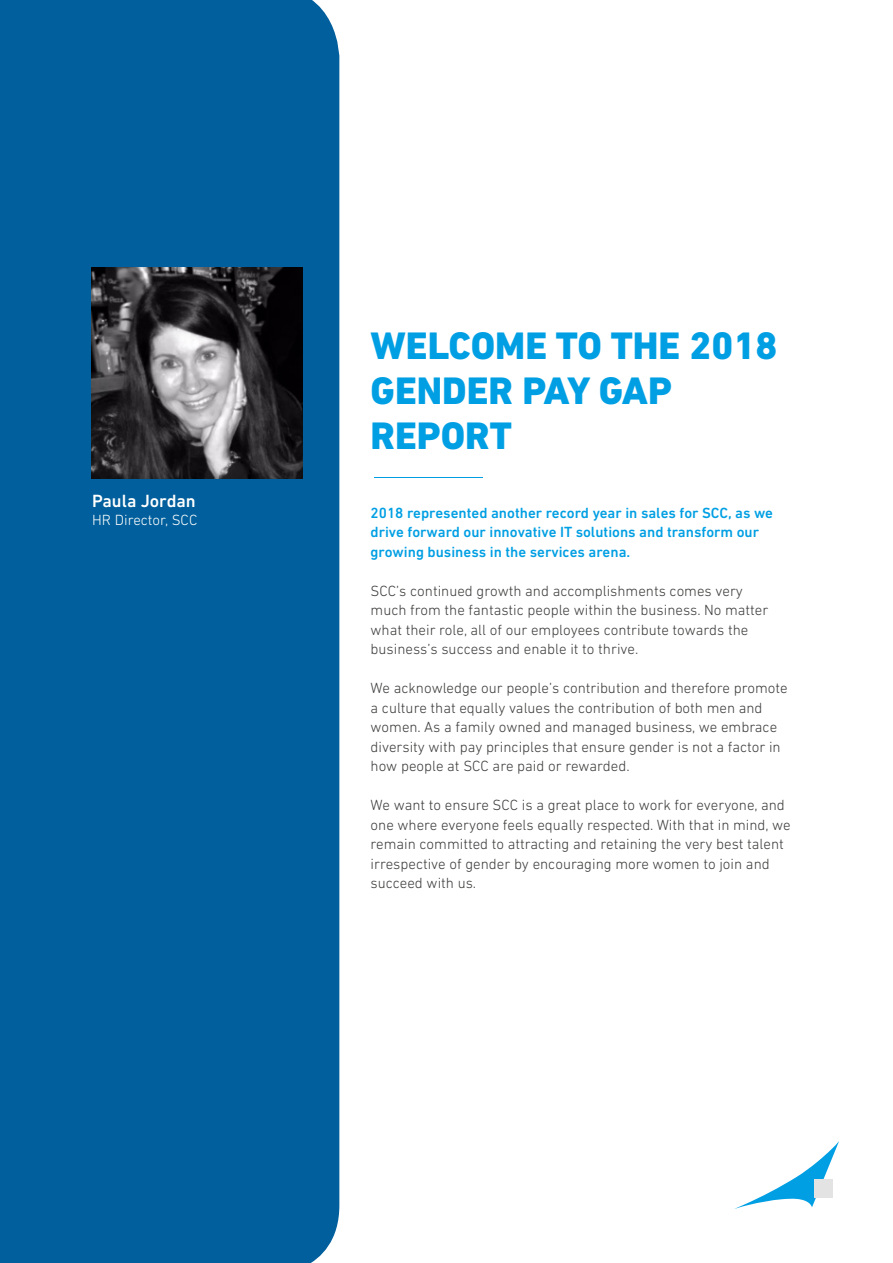
<style>
.page{position:relative;width:893px;height:1263px;background:#fff}
.page>*{position:absolute;margin:0;border:0;box-sizing:border-box;transform-origin:0 0}
.t1{font:800 39px/45px "DIN Next LT Pro";color:#009fe3}
.t2{font:500 18px "DIN Next LT Pro";color:#fff}
.t3{font:300 15px/19.5px "DIN Next LT Pro";color:#3c3c3b}
.t4{font:500 15px/19.5px "DIN Next LT Pro";color:#009fe3}
.t5{font:300 15px "DIN Next LT Pro";color:#fff}
</style>
<div class="page">
<div style="left:0;top:0;width:339px;height:1263px;background:#005f9c"></div>
<img style="left:92px;top:268px;width:210px;height:210px">
<hr style="left:374px;top:477px;width:109px;height:1px;background:#009fe3">
<svg style="left:734px;top:1141px;width:105px;height:68px"></svg>
<div style="left:814px;top:1179px;width:18px;height:18px;background:#e3e3e3"></div>
<h1 class="t1" style="left:371px;top:323px;width:408px">WELCOME TO THE 2018<br>GENDER PAY GAP<br>REPORT</h1>
<p class="t2" style="left:92px;top:490px;width:105px">Paula Jordan</p>
<p class="t5" style="left:92px;top:511px;width:107px">HR Director, SCC</p>
<p class="t4" style="left:371px;top:503px;width:404px">2018 represented another record year in sales for SCC, as we drive forward our innovative IT solutions and transform our growing business in the services arena.</p>
<p class="t3" style="left:371px;top:581px;width:399px">SCC’s continued growth and accomplishments comes very much from the fantastic people within the business. No matter what their role, all of our employees contribute towards the business’s success and enable it to thrive.</p>
<p class="t3" style="left:371px;top:678px;width:418px">We acknowledge our people’s contribution and therefore promote a culture that equally values the contribution of both men and women. As a family owned and managed business, we embrace diversity with pay principles that ensure gender is not a factor in how people at SCC are paid or rewarded.</p>
<p class="t3" style="left:371px;top:795px;width:422px">We want to ensure SCC is a great place to work for everyone, and one where everyone feels equally respected. With that in mind, we remain committed to attracting and retaining the very best talent irrespective of gender by encouraging more women to join and succeed with us.</p>
</div>
